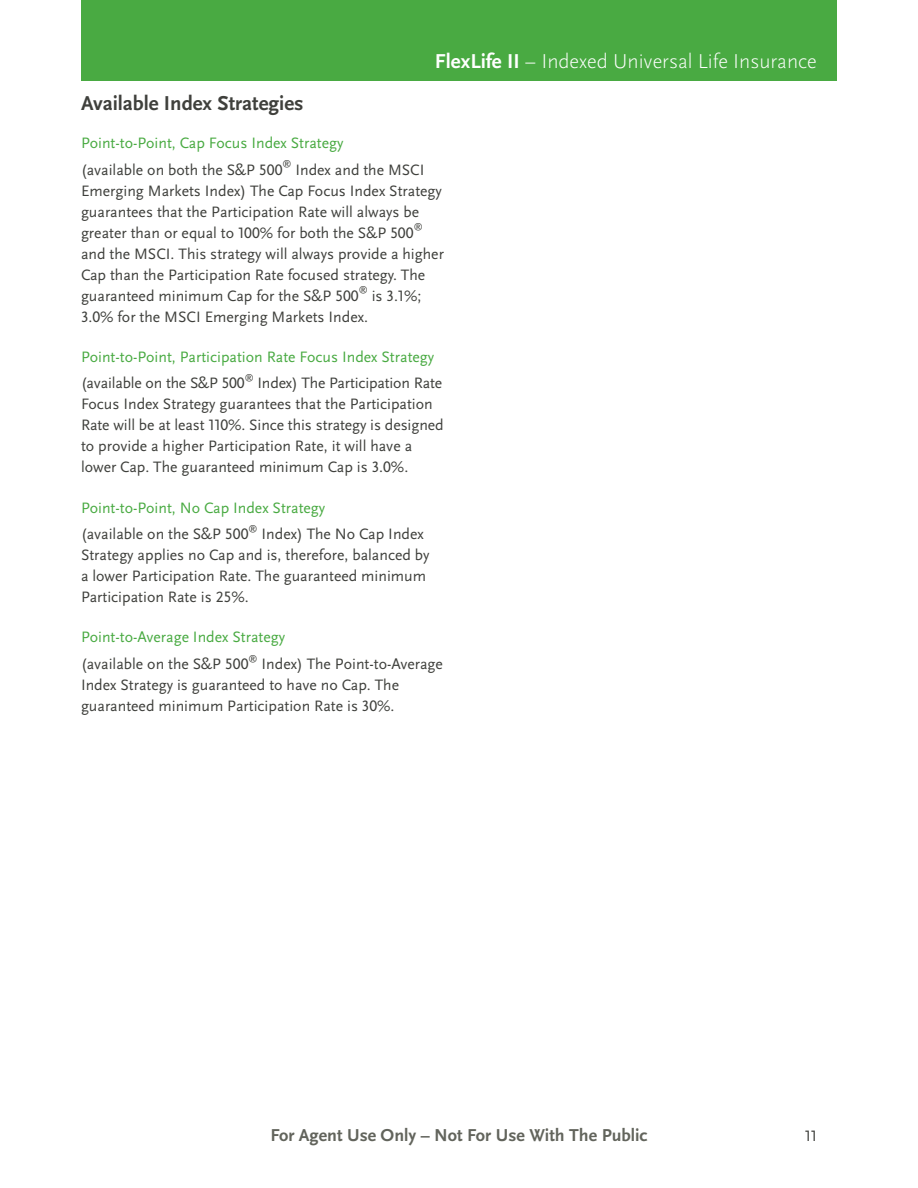
<style>
.page{position:relative;width:918px;height:1188px;background:#fff}
.page>*{position:absolute;margin:0;border:0;box-sizing:border-box;transform-origin:0 0}
.t1{font:300 21px "Scala Sans OT";color:#fff}
.t2{font:700 21px "Scala Sans OT";color:#3f403c}
.t3{font:700 18px "Scala Sans OT";color:#62645c}
.Body{font:15.75px/21px "Scala Sans OT";color:#3f403c}
.t4{font:15.75px "Scala Sans OT";color:#49aa42}
.Body-2{font:9.15px "Scala Sans OT";color:#3f403c}
.s1{font-weight:700}
</style>
<div class="page">
<div style="left:81px;top:0;width:756px;height:81px;background:#49aa42"></div>
<h1 class="t1" style="left:435px;top:48px;width:383px"><span class="s1">FlexLife II</span> – Indexed Universal Life Insurance</h1>
<h2 class="t2" style="left:81px;top:91px;width:224px">Available Index Strategies</h2>
<h4 class="t4" style="left:81px;top:134px;width:264px">Point-to-Point, Cap Focus Index Strategy</h4>
<p class="Body" style="left:81px;top:159px;width:203px">(available on both the S&amp;P 500</p>
<p class="Body-2" style="left:283px;top:158px;width:10px">®</p>
<p class="Body" style="left:81px;top:159px;width:363px;text-indent:214px">Index and the MSCI Emerging Markets Index) The Cap Focus Index Strategy guarantees that the Participation Rate will always be greater than or equal to 100% for both the S&amp;P 500</p>
<p class="Body-2" style="left:414px;top:221px;width:10px">®</p>
<p class="Body" style="left:81px;top:243px;width:364px">and the MSCI. This strategy will always provide a higher<br>Cap than the Participation Rate focused strategy. The guaranteed minimum Cap for the S&amp;P 500</p>
<p class="Body-2" style="left:359px;top:284px;width:10px">®</p>
<p class="Body" style="left:372px;top:285px;width:51px">is 3.1%;</p>
<p class="Body" style="left:81px;top:306px;width:286px">3.0% for the MSCI Emerging Markets Index.</p>
<h4 class="t4" style="left:81px;top:347px;width:355px">Point-to-Point, Participation Rate Focus Index Strategy</h4>
<p class="Body" style="left:81px;top:373px;width:165px">(available on the S&amp;P 500</p>
<p class="Body-2" style="left:245px;top:372px;width:10px">®</p>
<p class="Body" style="left:81px;top:373px;width:364px;text-indent:176px">Index) The Participation Rate Focus Index Strategy guarantees that the Participation Rate will be at least 110%. Since this strategy is designed to provide a higher Participation Rate, it will have a lower Cap. The guaranteed minimum Cap is 3.0%.</p>
<h4 class="t4" style="left:81px;top:498px;width:246px">Point-to-Point, No Cap Index Strategy</h4>
<p class="Body" style="left:81px;top:523px;width:169px">(available on the S&amp;P 500</p>
<p class="Body-2" style="left:249px;top:522px;width:10px">®</p>
<p class="Body" style="left:81px;top:523px;width:350px;text-indent:181px">Index) The No Cap Index Strategy applies no Cap and is, therefore, balanced by a lower Participation Rate. The guaranteed minimum Participation Rate is 25%.</p>
<h4 class="t4" style="left:81px;top:628px;width:206px">Point-to-Average Index Strategy</h4>
<p class="Body" style="left:81px;top:653px;width:169px">(available on the S&amp;P 500</p>
<p class="Body-2" style="left:249px;top:652px;width:10px">®</p>
<p class="Body" style="left:81px;top:653px;width:364px;text-indent:181px">Index) The Point-to-Average<br>Index Strategy is guaranteed to have no Cap. The guaranteed minimum Participation Rate is 30%.</p>
<p class="t3" style="left:270px;top:1124px;width:379px">For Agent Use Only – Not For Use With The Public</p>
<p class="Body" style="left:805px;top:1125px;width:14px">11</p>
</div>
